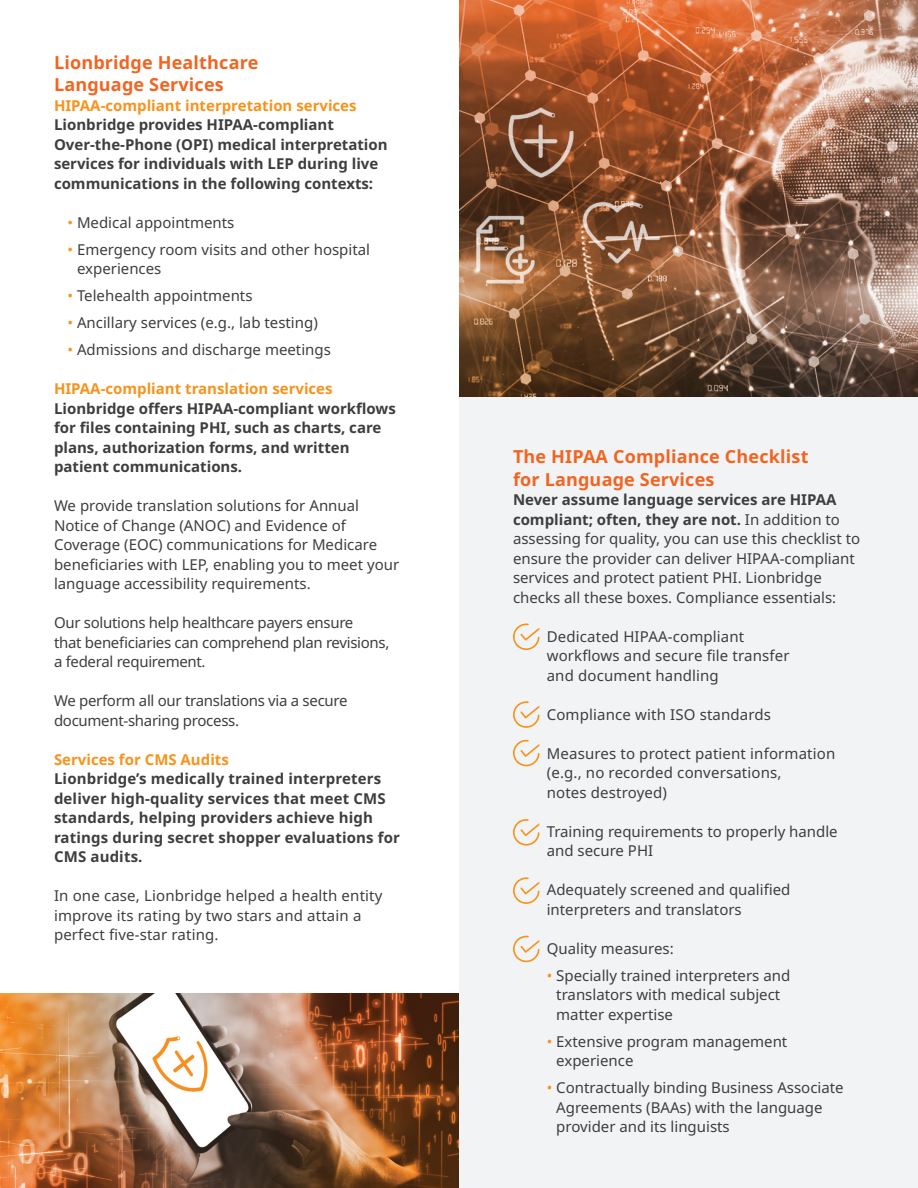
<style>
.page{position:relative;width:918px;height:1188px;background:#fff}
.page>*{position:absolute;margin:0;border:0;box-sizing:border-box;transform-origin:0 0}
.t1{font:700 18px/22.5px "Noto Sans";letter-spacing:.01em;color:#f36421}
.t2{font:15px/19.5px "Noto Sans";color:#3e3e3f}
.t3{font:700 15px/19.5px "Noto Sans";color:#3e3e3f}
.t4{font:15px/19.5px "Noto Sans";letter-spacing:-.02em;color:#3e3e3f}
.t5{font:700 15px "Noto Sans";color:#f7931d}
.s1{color:#f7931d}
.s2{font-weight:700}
</style>
<div class="page">
<div style="left:459px;top:0;width:459px;height:1188px;background:#f2f3f4"></div>
<svg style="left:513px;top:624px;width:27px;height:26px"></svg>
<svg style="left:513px;top:701px;width:27px;height:27px"></svg>
<svg style="left:513px;top:740px;width:27px;height:26px"></svg>
<svg style="left:513px;top:819px;width:27px;height:27px"></svg>
<svg style="left:513px;top:877px;width:27px;height:27px"></svg>
<svg style="left:513px;top:936px;width:27px;height:26px"></svg>
<img style="left:459px;top:0;width:459px;height:396px">
<img style="left:0;top:994px;width:459px;height:194px">
<p class="t1" style="left:54px;top:51px;width:206px">Lionbridge Healthcare<br>Language Services</p>
<p class="t5" style="left:54px;top:97px;width:304px">HIPAA-compliant interpretation services</p>
<p class="t3" style="left:54px;top:115px;width:335px">Lionbridge provides HIPAA-compliant Over-the-Phone (OPI) medical interpretation services for individuals with LEP during live communications in the following contexts:</p>
<p class="t2" style="left:68px;top:213px;width:168px"><span class="s1">•</span> Medical appointments</p>
<p class="t2" style="left:77px;top:240px;width:295px;text-indent:-10px"><span class="s1">•</span> Emergency room visits and other hospital experiences</p>
<p class="t2" style="left:68px;top:286px;width:187px"><span class="s1">•</span> Telehealth appointments</p>
<p class="t2" style="left:68px;top:313px;width:252px"><span class="s1">•</span> Ancillary services (e.g., lab testing)</p>
<p class="t2" style="left:68px;top:340px;width:265px"><span class="s1">•</span> Admissions and discharge meetings</p>
<p class="t5" style="left:54px;top:380px;width:280px">HIPAA-compliant translation services</p>
<p class="t3" style="left:54px;top:399px;width:343px">Lionbridge offers HIPAA-compliant workflows for files containing PHI, such as charts, care plans, authorization forms, and written patient communications.</p>
<p class="t2" style="left:54px;top:496px;width:347px">We provide translation solutions for Annual Notice of Change (ANOC) and Evidence of Coverage (EOC) communications for Medicare beneficiaries with LEP, enabling you to meet your language accessibility requirements.</p>
<p class="t4" style="left:54px;top:613px;width:337px">Our solutions help healthcare payers ensure<br>that beneficiaries can comprehend plan revisions, a federal requirement.</p>
<p class="t4" style="left:54px;top:691px;width:295px">We perform all our translations via a secure document-sharing process.</p>
<p class="t5" style="left:54px;top:751px;width:176px">Services for CMS Audits</p>
<p class="t3" style="left:54px;top:769px;width:348px">Lionbridge’s medically trained interpreters deliver high-quality services that meet CMS standards, helping providers achieve high ratings during secret shopper evaluations for CMS audits.</p>
<p class="t2" style="left:54px;top:886px;width:330px">In one case, Lionbridge helped a health entity improve its rating by two stars and attain a perfect five-star rating.</p>
<p class="t1" style="left:513px;top:446px;width:297px">The HIPAA Compliance Checklist for Language Services</p>
<p class="t2" style="left:513px;top:490px;width:349px"><span class="s2">Never assume language services are HIPAA compliant; often, they are not.</span> In addition to assessing for quality, you can use this checklist to ensure the provider can deliver HIPAA-compliant services and protect patient PHI. Lionbridge checks all these boxes. Compliance essentials:</p>
<p class="t2" style="left:547px;top:627px;width:244px">Dedicated HIPAA-compliant workflows and secure file transfer and document handling</p>
<p class="t2" style="left:547px;top:705px;width:226px">Compliance with ISO standards</p>
<p class="t2" style="left:547px;top:744px;width:290px">Measures to protect patient information (e.g., no recorded conversations,<br>notes destroyed)</p>
<p class="t2" style="left:547px;top:822px;width:293px">Training requirements to properly handle and secure PHI</p>
<p class="t2" style="left:547px;top:880px;width:245px">Adequately screened and qualified interpreters and translators</p>
<p class="t2" style="left:547px;top:939px;width:129px">Quality measures:</p>
<p class="t2" style="left:556px;top:966px;width:235px;text-indent:-10px"><span class="s1">•</span> Specially trained interpreters and translators with medical subject matter expertise</p>
<p class="t2" style="left:556px;top:1032px;width:233px;text-indent:-10px"><span class="s1">•</span> Extensive program management experience</p>
<p class="t2" style="left:556px;top:1078px;width:289px;text-indent:-10px"><span class="s1">•</span> Contractually binding Business Associate<br>Agreements (BAAs) with the language provider and its linguists</p>
</div>
